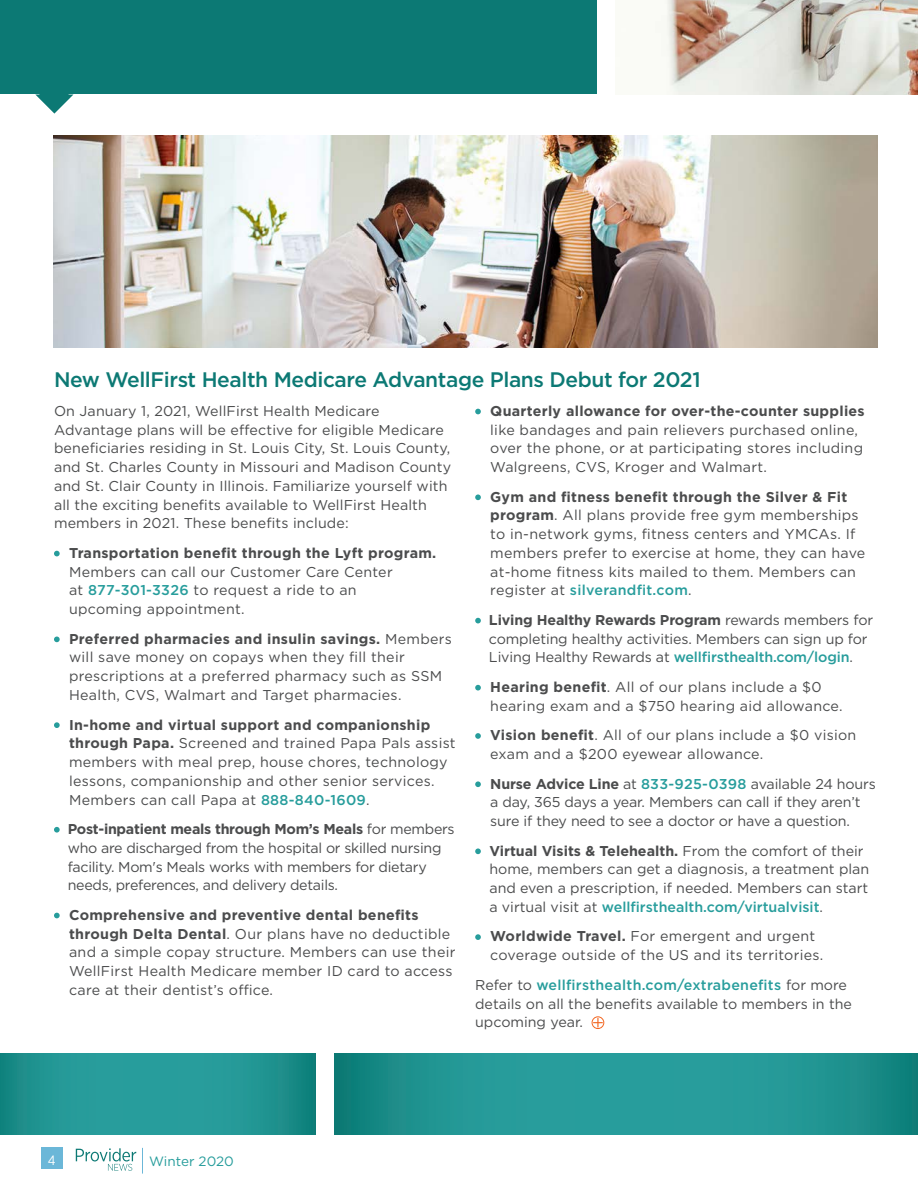
<style>
.page{position:relative;width:918px;height:1188px;background:#fff}
.page>*{position:absolute;margin:0;border:0;box-sizing:border-box;transform-origin:0 0}
._02_Body_Copy{font:500 21px "Gotham";letter-spacing:-.02em;color:#0c7974}
._02_Body_Copy-2{font:14.25px/18.8px "Gotham";letter-spacing:.01em;color:#4b4c4d}
._02_Body_Copy-3{font:14.25px/18.8px "Gotham";letter-spacing:-.01em;color:#4b4c4d}
._02_Body_Copy-4{font:14.25px/18.8px "Gotham";letter-spacing:-.02em;color:#4b4c4d}
.t1{font:13.5px "Gotham";color:#279d9c}
.t2{font:13.5px "Gotham Narrow";color:#fff}
.s1{font-weight:700}
.s2{font-weight:500;color:#279d9c}
</style>
<div class="page">
<div style="left:0;top:0;width:597px;height:94px;background:#0c7974"></div>
<svg style="left:0;top:1053px;width:316px;height:81px;background:#229694"></svg>
<div style="left:41px;top:1148px;width:21px;height:21px;background:#6bb7d8"></div>
<svg style="left:142px;top:1148px;width:1px;height:26px"></svg>
<svg style="left:76px;top:1148px;width:60px;height:23px"></svg>
<svg style="left:335px;top:1053px;width:582px;height:81px;background:#219593"></svg>
<hr style="left:917px;top:1053px;width:1px;height:81px;background:#0d7b76">
<svg style="left:35px;top:94px;width:39px;height:20px"></svg>
<img style="left:655px;top:0;width:263px;height:94px">
<svg style="left:54px;top:551px;width:6px;height:5px"></svg>
<svg style="left:54px;top:637px;width:6px;height:5px"></svg>
<svg style="left:54px;top:722px;width:6px;height:6px"></svg>
<svg style="left:54px;top:827px;width:6px;height:6px"></svg>
<svg style="left:54px;top:913px;width:6px;height:5px"></svg>
<svg style="left:475px;top:409px;width:6px;height:5px"></svg>
<svg style="left:475px;top:494px;width:6px;height:6px"></svg>
<svg style="left:475px;top:618px;width:6px;height:5px"></svg>
<svg style="left:475px;top:685px;width:6px;height:6px"></svg>
<svg style="left:475px;top:733px;width:6px;height:6px"></svg>
<svg style="left:475px;top:781px;width:6px;height:6px"></svg>
<svg style="left:475px;top:848px;width:6px;height:6px"></svg>
<svg style="left:475px;top:934px;width:6px;height:6px"></svg>
<div style="left:592px;top:1016px;width:12px;height:13px;border:1px solid #f36621;border-radius:50%"></div>
<svg style="left:593px;top:1018px;width:10px;height:9px"></svg>
<img style="left:54px;top:135px;width:824px;height:213px">
<p class="_02_Body_Copy" style="left:54px;top:366px;width:648px">New WellFirst Health Medicare Advantage Plans Debut for 2021</p>
<p class="_02_Body_Copy-2" style="left:54px;top:401px;width:399px">On January 1, 2021, WellFirst Health Medicare Advantage plans will be effective for eligible Medicare beneficiaries residing in St. Louis City, St. Louis County, and St. Charles County in Missouri and Madison County and St. Clair County in Illinois. Familiarize yourself with all the exciting benefits available to WellFirst Health members in 2021. These benefits include:</p>
<p class="_02_Body_Copy-2" style="left:69px;top:543px;width:369px"><span class="s1">Transportation benefit through the Lyft program.<br></span>Members can call our Customer Care Center<br>at <span class="s2">877-301-3326</span> to request a ride to an<br>upcoming appointment.</p>
<p class="_02_Body_Copy-2" style="left:69px;top:629px;width:384px"><span class="s1">Preferred pharmacies and insulin savings.</span> Members will save money on copays when they fill their prescriptions at a preferred pharmacy such as SSM Health, CVS, Walmart and Target pharmacies.</p>
<p class="_02_Body_Copy-2" style="left:69px;top:715px;width:388px"><span class="s1">In-home and virtual support and companionship through Papa.</span> Screened and trained Papa Pals assist members with meal prep, house chores, technology lessons, companionship and other senior services.<br>Members can call Papa at <span class="s2">888-840-1609</span>.</p>
<p class="_02_Body_Copy-4" style="left:68px;top:819px;width:388px"><span class="s1">Post-inpatient meals through Mom’s Meals</span> for members who are discharged from the hospital or skilled nursing facility. Mom's Meals works with members for dietary needs, preferences, and delivery details.</p>
<p class="_02_Body_Copy-2" style="left:69px;top:905px;width:388px"><span class="s1">Comprehensive and preventive dental benefits through Delta Dental</span>. Our plans have no deductible and a simple copay structure. Members can use their WellFirst Health Medicare member ID card to access care at their dentist’s office.</p>
<p class="_02_Body_Copy-2" style="left:490px;top:401px;width:376px"><span class="s1">Quarterly allowance for over-the-counter supplies </span>like bandages and pain relievers purchased online, over the phone, or at participating stores including Walgreens, CVS, Kroger and Walmart.</p>
<p class="_02_Body_Copy-2" style="left:490px;top:487px;width:377px"><span class="s1">Gym and fitness benefit through the Silver &amp; Fit program</span>. All plans provide free gym memberships to in-network gyms, fitness centers and YMCAs. If members prefer to exercise at home, they can have at-home fitness kits mailed to them. Members can register at <span class="s2">silverandfit.com</span>.</p>
<p class="_02_Body_Copy-3" style="left:489px;top:610px;width:386px"><span class="s1">Living Healthy Rewards Program</span> rewards members for completing healthy activities. Members can sign up for<br>Living Healthy Rewards at <span class="s2">wellfirsthealth.com/login</span>.</p>
<p class="_02_Body_Copy-2" style="left:490px;top:677px;width:354px"><span class="s1">Hearing benefit</span>. All of our plans include a $0 hearing exam and a $750 hearing aid allowance.</p>
<p class="_02_Body_Copy-2" style="left:490px;top:726px;width:368px"><span class="s1">Vision benefit</span>. All of our plans include a $0 vision exam and a $200 eyewear allowance.</p>
<p class="_02_Body_Copy-3" style="left:490px;top:774px;width:387px"><span class="s1">Nurse Advice Line</span> at <span class="s2">833-925-0398</span> available 24 hours a day, 365 days a year. Members can call if they aren’t sure if they need to see a doctor or have a question.</p>
<p class="_02_Body_Copy-2" style="left:489px;top:841px;width:381px"><span class="s1">Virtual Visits &amp; Telehealth.</span> From the comfort of their home, members can get a diagnosis, a treatment plan and even a prescription, if needed. Members can start a virtual visit at <span class="s2">wellfirsthealth.com/virtualvisit</span>.</p>
<p class="_02_Body_Copy-2" style="left:490px;top:927px;width:335px"><span class="s1">Worldwide Travel.</span> For emergent and urgent coverage outside of the US and its territories.</p>
<p class="_02_Body_Copy-2" style="left:475px;top:975px;width:378px">Refer to <span class="s2">wellfirsthealth.com/extrabenefits</span> for more details on all the benefits available to members in the upcoming year.</p>
<p class="t2" style="left:48px;top:1152px;width:9px">4</p>
<p class="t1" style="left:149px;top:1153px;width:86px">Winter 2020</p>
</div>
